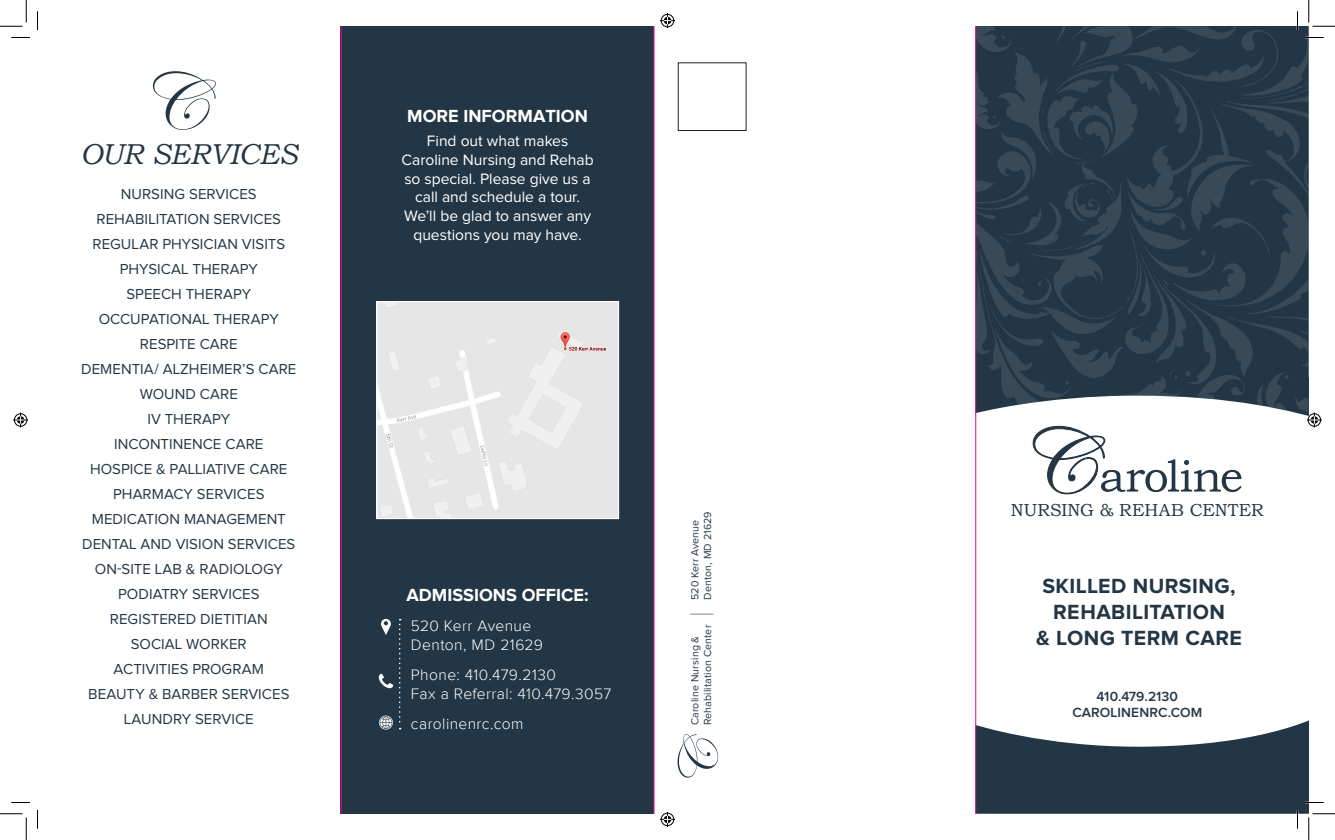
<style>
.page{position:relative;width:1335px;height:840px;background:#fff}
.page>*{position:absolute;margin:0;border:0;box-sizing:border-box;transform-origin:0 0}
.t1{font:italic 28.75px "Bookman Old Style";color:#233645}
.t2{font:700 21.25px/26.2px "Proxima Nova";letter-spacing:.02em;color:#233645;text-align:center}
.t3{font:700 18.12px "Proxima Nova";color:#fff}
.t4{font:17.38px "Bookman Old Style";letter-spacing:.01em;color:#233645}
.t5{font:15.62px/18.8px "Proxima Nova";color:#fff;text-align:center}
.t6{font:300 15.62px/18.8px "Proxima Nova";letter-spacing:.025em;color:#fff}
.t7{font:15px "Proxima Nova";letter-spacing:.005em;color:#233645}
.t8{font:600 13.75px "Proxima Nova";letter-spacing:.005em;color:#233645}
.t9{font:10.62px/12.8px "Proxima Nova";letter-spacing:.015em;color:#233645}
</style>
<div class="page">
<div style="left:678px;top:62px;width:68px;height:69px;border:1px solid #231f20"></div>
<svg style="left:690px;top:614px;width:23px;height:1px"></svg>
<div style="left:341px;top:26px;width:313px;height:788px;background:#233645"></div>
<img style="left:378px;top:303px;width:239px;height:214px">
<div style="left:376px;top:301px;width:243px;height:218px;border:1px solid #fff"></div>
<svg style="left:379px;top:674px;width:14px;height:14px"></svg>
<svg style="left:399px;top:619px;width:2px;height:110px"></svg>
<svg style="left:381px;top:619px;width:10px;height:16px"></svg>
<svg style="left:379px;top:715px;width:14px;height:15px"></svg>
<svg style="left:678px;top:734px;width:40px;height:44px"></svg>
<svg style="left:153px;top:71px;width:63px;height:59px"></svg>
<hr style="left:654px;top:26px;width:1px;height:788px;background:#ed028c">
<hr style="left:975px;top:26px;width:1px;height:788px;background:#ed028c">
<hr style="left:341px;top:26px;width:1px;height:788px;background:#ed028c">
<svg style="left:11px;top:37px;width:19px;height:1px"></svg>
<svg style="left:11px;top:802px;width:19px;height:1px"></svg>
<svg style="left:37px;top:11px;width:1px;height:19px"></svg>
<svg style="left:37px;top:810px;width:1px;height:19px"></svg>
<svg style="left:0;top:0;width:27px;height:27px"></svg>
<svg style="left:0;top:814px;width:27px;height:26px"></svg>
<svg style="left:975px;top:708px;width:360px;height:132px"></svg>
<svg style="left:660px;top:13px;width:15px;height:15px"></svg>
<svg style="left:660px;top:812px;width:15px;height:15px"></svg>
<svg style="left:13px;top:412px;width:15px;height:16px"></svg>
<svg style="left:975px;top:0;width:360px;height:494px"></svg>
<p class="t1" style="left:80px;top:138px;width:218px">OUR SERVICES</p>
<p class="t7" style="left:121px;top:186px;width:137px">NURSING SERVICES</p>
<p class="t7" style="left:97px;top:211px;width:186px">REHABILITATION SERVICES</p>
<p class="t7" style="left:93px;top:236px;width:194px">REGULAR PHYSICIAN VISITS</p>
<p class="t7" style="left:120px;top:261px;width:140px">PHYSICAL THERAPY</p>
<p class="t7" style="left:126px;top:286px;width:126px">SPEECH THERAPY</p>
<p class="t7" style="left:99px;top:311px;width:182px">OCCUPATIONAL THERAPY</p>
<p class="t7" style="left:140px;top:336px;width:99px">RESPITE CARE</p>
<p class="t7" style="left:81px;top:361px;width:217px">DEMENTIA/ ALZHEIMER’S CARE</p>
<p class="t7" style="left:140px;top:386px;width:100px">WOUND CARE</p>
<p class="t7" style="left:147px;top:411px;width:84px">IV THERAPY</p>
<p class="t7" style="left:114px;top:436px;width:151px">INCONTINENCE CARE</p>
<p class="t7" style="left:90px;top:461px;width:199px">HOSPICE &amp; PALLIATIVE CARE</p>
<p class="t7" style="left:113px;top:486px;width:153px">PHARMACY SERVICES</p>
<p class="t7" style="left:92px;top:511px;width:196px">MEDICATION MANAGEMENT</p>
<p class="t7" style="left:82px;top:536px;width:215px">DENTAL AND VISION SERVICES</p>
<p class="t7" style="left:95px;top:561px;width:190px">ON-SITE LAB &amp; RADIOLOGY</p>
<p class="t7" style="left:118px;top:586px;width:143px">PODIATRY SERVICES</p>
<p class="t7" style="left:110px;top:611px;width:159px">REGISTERED DIETITIAN</p>
<p class="t7" style="left:131px;top:636px;width:117px">SOCIAL WORKER</p>
<p class="t7" style="left:114px;top:661px;width:152px">ACTIVITIES PROGRAM</p>
<p class="t7" style="left:88px;top:686px;width:203px">BEAUTY &amp; BARBER SERVICES</p>
<p class="t7" style="left:124px;top:711px;width:132px">LAUNDRY SERVICE</p>
<p class="t3" style="left:407px;top:105px;width:182px">MORE INFORMATION</p>
<p class="t5" style="left:427px;top:132px;width:143px">Find out what makes</p>
<p class="t5" style="left:402px;top:151px;width:194px">Caroline Nursing and Rehab so special. Please give us a call and schedule a tour.</p>
<p class="t5" style="left:404px;top:207px;width:188px">We’ll be glad to answer any questions you may have.</p>
<p class="t3" style="left:406px;top:585px;width:184px">ADMISSIONS OFFICE:</p>
<p class="t6" style="left:411px;top:617px;width:134px">520 Kerr Avenue<br>Denton, MD 21629</p>
<p class="t6" style="left:411px;top:666px;width:202px">Phone: 410.479.2130<br>Fax a Referral: 410.479.3057</p>
<p class="t6" style="left:411px;top:714px;width:114px">carolinenrc.com</p>
<p class="t9" style="left:689px;top:600px;width:90px;rotate:-90deg">520 Kerr Avenue<br>Denton, MD 21629</p>
<p class="t9" style="left:689px;top:725px;width:102px;rotate:-90deg">Caroline Nursing &amp;<br>Rehabilitation Center</p>
<p class="t4" style="left:1011px;top:501px;width:255px">NURSING &amp; REHAB CENTER</p>
<p class="t2" style="left:1036px;top:573px;width:207px">SKILLED NURSING,<br>REHABILITATION<br>&amp; LONG TERM CARE</p>
<p class="t8" style="left:1097px;top:688px;width:83px">410.479.2130</p>
<p class="t8" style="left:1072px;top:705px;width:131px">CAROLINENRC.COM</p>
</div>
